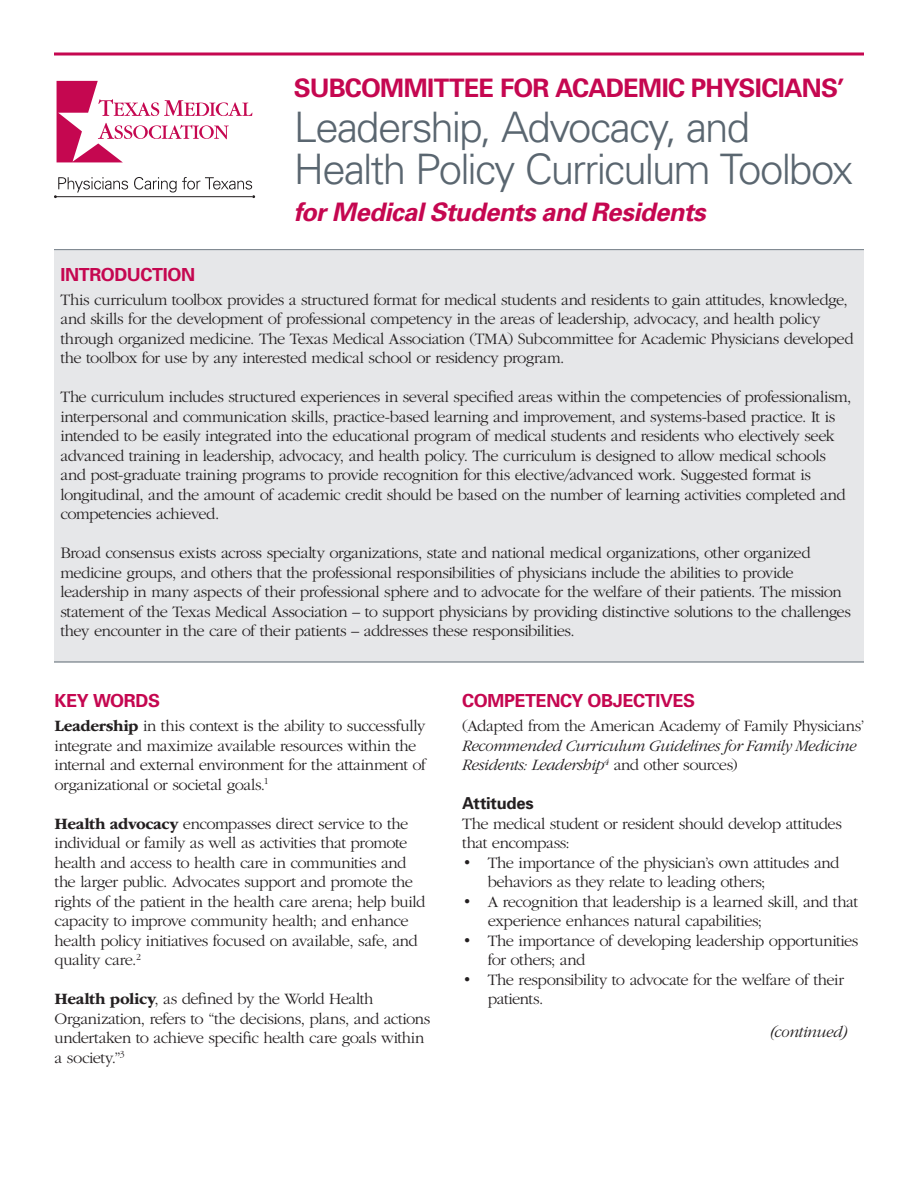
<style>
.page{position:relative;width:918px;height:1188px;background:#fff}
.page>*{position:absolute;margin:0;border:0;box-sizing:border-box;transform-origin:0 0}
.t1{font:300 42px "Univers";letter-spacing:-.045em;color:#5a6670}
.t2{font:700 25.5px "Univers";letter-spacing:-.03em;color:#c50750}
.t3{font:italic 700 25.5px "Univers";letter-spacing:-.025em;color:#c50750}
.t4{font:700 18px "Univers";letter-spacing:-.02em;color:#c50750}
.t5{font:300 16.5px/19.5px "ITC Garamond Std";letter-spacing:-.03em;color:#231f20}
.t6{font:italic 300 16.5px "ITC Garamond Std";letter-spacing:-.025em;color:#231f20}
.t7{font:700 16.5px "Univers";letter-spacing:-.015em;color:#231f20}
.s1{font-weight:700}
.s2{font-style:normal}
</style>
<div class="page">
<div style="left:54px;top:251px;width:810px;height:411px;background:#e6e7e9"></div>
<svg style="left:54px;top:52px;width:810px;height:4px;background:#d3447b"></svg>
<hr style="left:54px;top:249px;width:810px;height:1px;background:#5a6670">
<hr style="left:54px;top:662px;width:810px;height:1px;background:#5a6670">
<svg style="left:57px;top:81px;width:195px;height:81px"></svg>
<hr style="left:55px;top:196px;width:197px;height:1px;background:#231f20">
<svg style="left:54px;top:177px;width:74px;height:21px"></svg>
<svg style="left:134px;top:177px;width:121px;height:21px"></svg>
<p class="t2" style="left:294px;top:72px;width:552px">SUBCOMMITTEE FOR ACADEMIC PHYSICIANS’</p>
<p class="t1" style="left:294px;top:102px;width:458px">Leadership, Advocacy, and</p>
<p class="t1" style="left:294px;top:144px;width:561px">Health Policy Curriculum Toolbox</p>
<p class="t3" style="left:294px;top:197px;width:413px">for Medical Students and Residents</p>
<p class="t4" style="left:60px;top:263px;width:136px">INTRODUCTION</p>
<p class="t5" style="left:60px;top:290px;width:789px">This curriculum toolbox provides a structured format for medical students and residents to gain attitudes, knowledge,</p>
<p class="t5" style="left:60px;top:309px;width:761px">and skills for the development of professional competency in the areas of leadership, advocacy, and health policy</p>
<p class="t5" style="left:60px;top:329px;width:795px">through organized medicine. The Texas Medical Association (TMA) Subcommittee for Academic Physicians developed</p>
<p class="t5" style="left:60px;top:348px;width:506px">the toolbox for use by any interested medical school or residency program.</p>
<p class="t5" style="left:60px;top:387px;width:793px">The curriculum includes structured experiences in several specified areas within the competencies of professionalism,</p>
<p class="t5" style="left:60px;top:407px;width:776px">interpersonal and communication skills, practice-based learning and improvement, and systems-based practice. It is</p>
<p class="t5" style="left:60px;top:426px;width:776px">intended to be easily integrated into the educational program of medical students and residents who electively seek</p>
<p class="t5" style="left:60px;top:446px;width:767px">advanced training in leadership, advocacy, and health policy. The curriculum is designed to allow medical schools</p>
<p class="t5" style="left:60px;top:465px;width:752px">and post-graduate training programs to provide recognition for this elective/advanced work. Suggested format is</p>
<p class="t5" style="left:60px;top:485px;width:787px">longitudinal, and the amount of academic credit should be based on the number of learning activities completed and</p>
<p class="t5" style="left:60px;top:504px;width:160px">competencies achieved.</p>
<p class="t5" style="left:60px;top:543px;width:752px">Broad consensus exists across specialty organizations, state and national medical organizations, other organized</p>
<p class="t5" style="left:60px;top:563px;width:792px">medicine groups, and others that the professional responsibilities of physicians include the abilities to provide leadership in many aspects of their professional sphere and to advocate for the welfare of their patients. The mission statement of the Texas Medical Association – to support physicians by providing distinctive solutions to the challenges they encounter in the care of their patients – addresses these responsibilities.</p>
<p class="t4" style="left:55px;top:690px;width:107px">KEY WORDS</p>
<p class="t5" style="left:55px;top:717px;width:372px"><span class="s1">Leadership</span> in this context is the ability to successfully</p>
<p class="t5" style="left:55px;top:736px;width:363px">integrate and maximize available resources within the</p>
<p class="t5" style="left:55px;top:756px;width:373px">internal and external environment for the attainment of</p>
<p class="t5" style="left:55px;top:775px;width:216px">organizational or societal goals.<sup>1</sup></p>
<p class="t5" style="left:55px;top:814px;width:355px"><span class="s1">Health advocacy</span> encompasses direct service to the</p>
<p class="t5" style="left:55px;top:834px;width:354px">individual or family as well as activities that promote</p>
<p class="t5" style="left:55px;top:853px;width:353px">health and access to health care in communities and</p>
<p class="t5" style="left:55px;top:873px;width:360px">the larger public. Advocates support and promote the</p>
<p class="t5" style="left:55px;top:892px;width:372px">rights of the patient in the health care arena; help build</p>
<p class="t5" style="left:55px;top:912px;width:356px">capacity to improve community health; and enhance</p>
<p class="t5" style="left:55px;top:931px;width:365px">health policy initiatives focused on available, safe, and</p>
<p class="t5" style="left:55px;top:951px;width:88px">quality care.<sup>2</sup></p>
<p class="t5" style="left:55px;top:990px;width:320px"><span class="s1">Health policy</span>, as defined by the World Health</p>
<p class="t5" style="left:55px;top:1009px;width:377px">Organization, refers to “the decisions, plans, and actions</p>
<p class="t5" style="left:55px;top:1029px;width:371px">undertaken to achieve specific health care goals within</p>
<p class="t5" style="left:55px;top:1048px;width:72px">a society.”<sup>3</sup></p>
<p class="t4" style="left:462px;top:690px;width:234px">COMPETENCY OBJECTIVES</p>
<p class="t5" style="left:462px;top:717px;width:404px">(Adapted from the American Academy of Family Physicians’</p>
<p class="t6" style="left:462px;top:737px;width:396px">Recommended Curriculum Guidelines for Family Medicine</p>
<p class="t6" style="left:462px;top:756px;width:277px">Residents: Leadership<sup>4</sup> <span class="s2">and other sources)</span></p>
<p class="t7" style="left:462px;top:793px;width:73px">Attitudes</p>
<p class="t5" style="left:462px;top:814px;width:381px">The medical student or resident should develop attitudes</p>
<p class="t5" style="left:462px;top:834px;width:109px">that encompass:</p>
<p class="t5" style="left:488px;top:853px;width:353px;text-indent:-26px">• The importance of the physician’s own attitudes and behaviors as they relate to leading others;</p>
<p class="t5" style="left:488px;top:892px;width:372px;text-indent:-26px">• A recognition that leadership is a learned skill, and that experience enhances natural capabilities;</p>
<p class="t5" style="left:488px;top:931px;width:372px;text-indent:-26px">• The importance of developing leadership opportunities for others; and</p>
<p class="t5" style="left:488px;top:970px;width:358px;text-indent:-26px">• The responsibility to advocate for the welfare of their patients.</p>
<p class="t6" style="left:770px;top:1023px;width:80px">(continued)</p>
</div>
